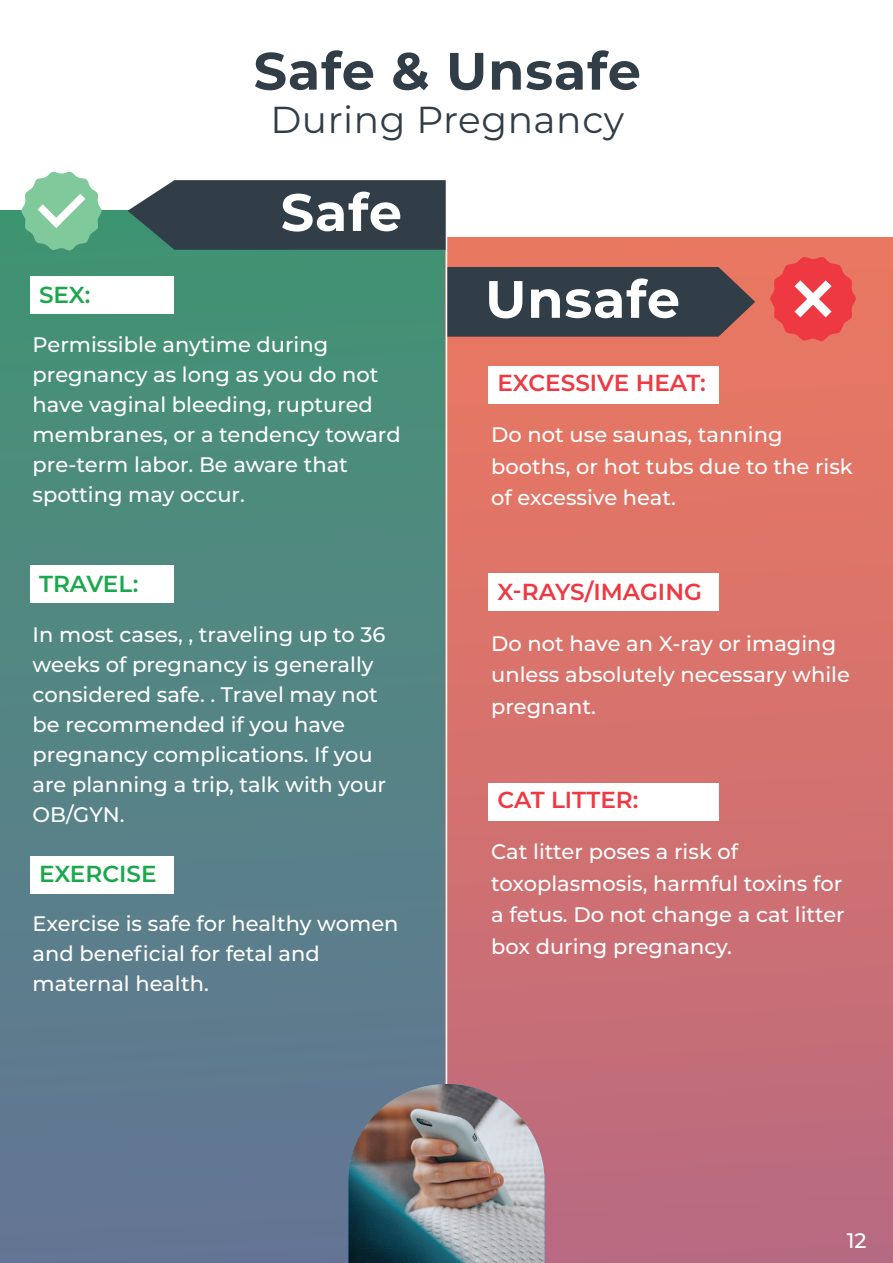
<style>
.page{position:relative;width:893px;height:1263px;background:#fff}
.page>*{position:absolute;margin:0;border:0;box-sizing:border-box;transform-origin:0 0}
.t1{font:700 52.5px "Montserrat";letter-spacing:.015em;color:#323e47}
.t2{font:700 52.5px "Montserrat";letter-spacing:.015em;color:#fff}
.t3{font:37.5px "Montserrat";letter-spacing:.015em;color:#323e47}
.t4{font:600 23.1px "Montserrat";color:#ee3942}
.t5{font:600 23.1px "Montserrat";color:#1ca74e}
.t6{font:500 21px/30px "Montserrat";color:#fff}
</style>
<div class="page">
<div style="left:0;top:211px;width:446px;height:1052px;background:linear-gradient(to bottom,#429473,#667496)"></div>
<div style="left:445px;top:238px;width:448px;height:1025px;background:linear-gradient(to bottom,#ed795f,#b96b80)"></div>
<svg style="left:447px;top:267px;width:308px;height:70px;background:#3d4148"></svg>
<svg style="left:128px;top:180px;width:318px;height:70px;background:#39484f"></svg>
<hr style="left:446px;top:168px;width:1px;height:1095px;background:#fff">
<img style="left:348px;top:1084px;width:197px;height:179px">
<svg style="left:21px;top:172px;width:81px;height:79px"></svg>
<svg style="left:770px;top:257px;width:86px;height:84px;background:#ed5b5b"></svg>
<div style="left:30px;top:276px;width:144px;height:38px;background:#fff"></div>
<div style="left:30px;top:565px;width:144px;height:38px;background:#fff"></div>
<div style="left:30px;top:856px;width:144px;height:38px;background:#fff"></div>
<div style="left:488px;top:783px;width:231px;height:37px;background:#fff"></div>
<div style="left:488px;top:366px;width:231px;height:37px;background:#fff"></div>
<div style="left:488px;top:574px;width:231px;height:37px;background:#fff"></div>
<h1 class="t1" style="left:254px;top:33px;width:389px">Safe &amp; Unsafe</h1>
<h2 class="t3" style="left:270px;top:94px;width:355px">During Pregnancy</h2>
<h1 class="t2" style="left:281px;top:174px;width:123px">Safe</h1>
<p class="t5" style="left:39px;top:278px;width:53px">SEX:</p>
<p class="t6" style="left:33px;top:329px;width:369px">Permissible anytime during pregnancy as long as you do not have vaginal bleeding, ruptured membranes, or a tendency toward pre-term labor. Be aware that spotting may occur.</p>
<p class="t5" style="left:39px;top:568px;width:101px">TRAVEL:</p>
<p class="t6" style="left:33px;top:618px;width:355px">In most cases, , traveling up to 36 weeks of pregnancy is generally considered safe. . Travel may not be recommended if you have pregnancy complications. If you are planning a trip, talk with your<br>OB/GYN.</p>
<p class="t5" style="left:39px;top:857px;width:119px">EXERCISE</p>
<p class="t6" style="left:33px;top:908px;width:367px">Exercise is safe for healthy women and beneficial for fetal and maternal health.</p>
<h1 class="t2" style="left:485px;top:261px;width:196px">Unsafe</h1>
<p class="t4" style="left:498px;top:367px;width:210px">EXCESSIVE HEAT:</p>
<p class="t6" style="left:491px;top:418px;width:363px;line-height:31.5px">Do not use saunas, tanning booths, or hot tubs due to the risk of excessive heat.</p>
<p class="t4" style="left:498px;top:575px;width:206px">X-RAYS/IMAGING</p>
<p class="t6" style="left:491px;top:627px;width:360px;line-height:31.5px">Do not have an X-ray or imaging unless absolutely necessary while pregnant.</p>
<p class="t4" style="left:498px;top:784px;width:142px">CAT LITTER:</p>
<p class="t6" style="left:491px;top:835px;width:355px;line-height:31.5px">Cat litter poses a risk of toxoplasmosis, harmful toxins for a fetus. Do not change a cat litter box during pregnancy.</p>
<p class="t6" style="left:847px;top:1224px;width:21px">12</p>
</div>
